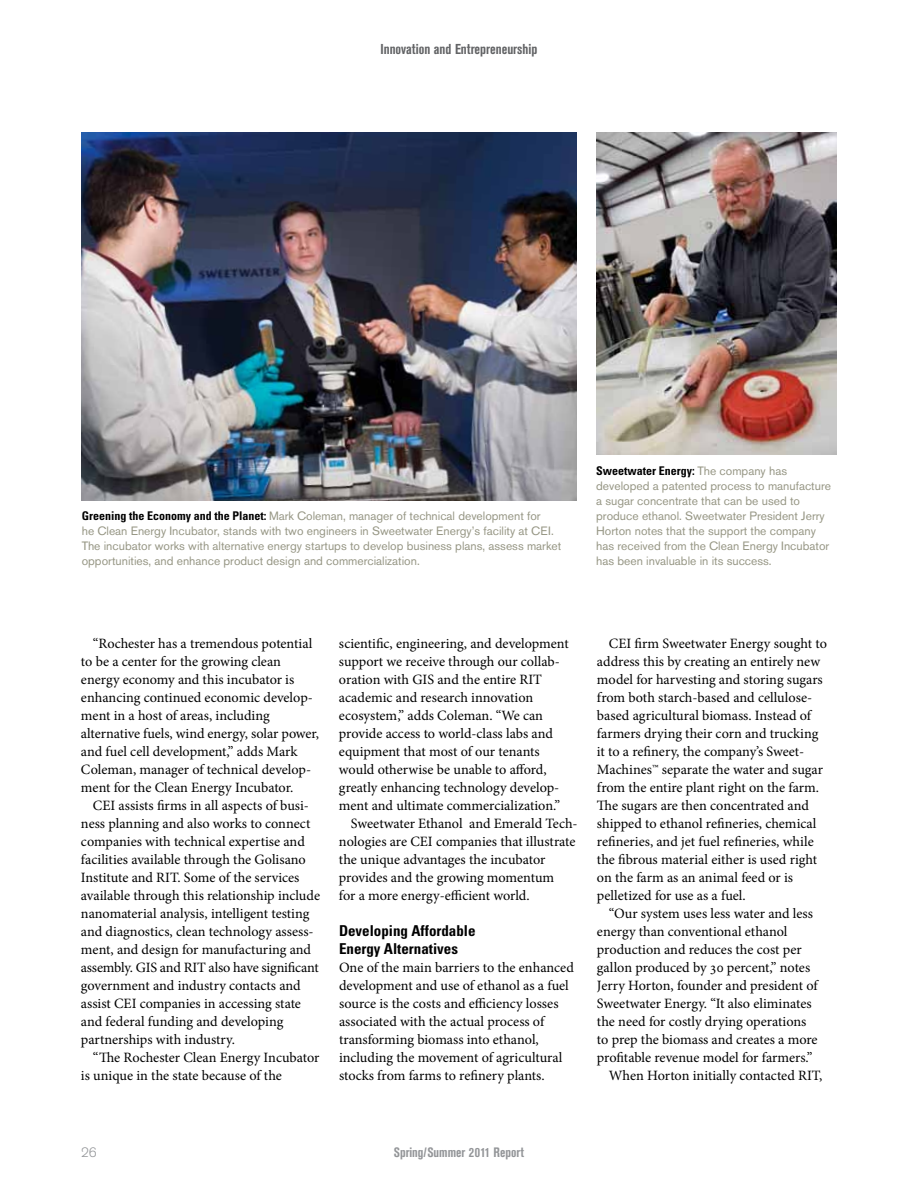
<style>
.page{position:relative;width:918px;height:1188px;background:#fff}
.page>*{position:absolute;margin:0;border:0;box-sizing:border-box;transform-origin:0 0}
.t1{font:700 condensed 15px/18px "Univers LT Std";color:#000}
.t2{font:14.25px/18px "Minion Pro";letter-spacing:-.005em;color:#000}
.t3{font:700 condensed 14.25px "Akzidenz Grotesk BE";color:#636466}
.t4{font:700 condensed 13.5px "Akzidenz Grotesk BE";color:#939598}
.t5{font:300 13.5px "Akzidenz Grotesk BE";color:#939598}
.t6{font:12px/15px "Akzidenz Grotesk BE";color:#969684}
.t7{font:700 condensed 12px "Univers LT Std";color:#000}
.s1{font-family:"Univers LT Std";font-weight:700;font-stretch:condensed;color:#000}
.s2{font-family:"Akzidenz Grotesk BE";font-weight:400;font-stretch:normal;color:#969684}
</style>
<div class="page">
<img style="left:596px;top:133px;width:240px;height:322px">
<img style="left:81px;top:133px;width:496px;height:368px">
<p class="t3" style="left:380px;top:40px;width:159px">Innovation and Entrepreneurship</p>
<p class="t6" style="left:82px;top:509px;width:481px"><span class="s1">Greening the Economy and the Planet:</span> Mark Coleman, manager of technical development for<br>he Clean Energy Incubator, stands with two engineers in Sweetwater Energy’s facility at CEI.<br>The incubator works with alternative energy startups to develop business plans, assess market opportunities, and enhance product design and commercialization.</p>
<p class="t7" style="left:596px;top:463px;width:192px">Sweetwater Energy: <span class="s2">The company has</span></p>
<p class="t6" style="left:596px;top:478px;width:236px">developed a patented process to manufacture a sugar concentrate that can be used to produce ethanol. Sweetwater President Jerry Horton notes that the support the company has received from the Clean Energy Incubator has been invaluable in its success.</p>
<p class="t2" style="left:81px;top:635px;width:240px;text-indent:12px">“Rochester has a tremendous potential to be a center for the growing clean energy economy and this incubator is enhancing continued economic develop&shy;ment in a host of areas, including alternative fuels, wind energy, solar power, and fuel cell development,” adds Mark Coleman, manager of technical develop&shy;ment for the Clean Energy Incubator.</p>
<p class="t2" style="left:81px;top:796px;width:241px;text-indent:12px">CEI assists firms in all aspects of busi&shy;ness planning and also works to connect companies with technical expertise and facilities available through the Golisano Institute and RIT. Some of the services available through this relationship include nanomaterial analysis, intelligent testing and diagnostics, clean technology assess&shy;ment, and design for manufacturing and assembly. GIS and RIT also have significant government and industry contacts and assist CEI companies in accessing state and federal funding and developing partnerships with industry.</p>
<p class="t2" style="left:81px;top:1048px;width:240px;text-indent:12px">“The Rochester Clean Energy Incubator is unique in the state because of the</p>
<p class="t2" style="left:339px;top:634px;width:231px">scientific, engineering, and development</p>
<p class="t2" style="left:339px;top:652px;width:221px">support we receive through our collab-</p>
<p class="t2" style="left:339px;top:670px;width:205px">oration with GIS and the entire RIT</p>
<p class="t2" style="left:339px;top:688px;width:196px">academic and research innovation</p>
<p class="t2" style="left:339px;top:706px;width:206px">ecosystem,” adds Coleman. “We can</p>
<p class="t2" style="left:339px;top:724px;width:215px">provide access to world-class labs and</p>
<p class="t2" style="left:339px;top:742px;width:202px">equipment that most of our tenants</p>
<p class="t2" style="left:339px;top:760px;width:209px">would otherwise be unable to afford,</p>
<p class="t2" style="left:339px;top:778px;width:222px">greatly enhancing technology develop-</p>
<p class="t2" style="left:339px;top:796px;width:223px">ment and ultimate commercialization.”</p>
<p class="t2" style="left:351px;top:814px;width:228px">Sweetwater Ethanol and Emerald Tech-</p>
<p class="t2" style="left:339px;top:832px;width:238px">nologies are CEI companies that illustrate</p>
<p class="t2" style="left:339px;top:850px;width:208px">the unique advantages the incubator</p>
<p class="t2" style="left:339px;top:868px;width:217px">provides and the growing momentum</p>
<p class="t2" style="left:339px;top:886px;width:192px">for a more energy-efficient world.</p>
<p class="t1" style="left:339px;top:922px;width:138px">Developing Affordable<br>Energy Alternatives</p>
<p class="t2" style="left:339px;top:959px;width:236px">One of the main barriers to the enhanced development and use of ethanol as a fuel source is the costs and efficiency losses associated with the actual process of transforming biomass into ethanol, including the movement of agricultural stocks from farms to refinery plants.</p>
<p class="t2" style="left:597px;top:635px;width:231px;text-indent:12px">CEI firm Sweetwater Energy sought to address this by creating an entirely new model for harvesting and storing sugars from both starch-based and cellulose&shy;based agricultural biomass. Instead of farmers drying their corn and trucking it to a refinery, the company’s Sweet-Machines™ separate the water and sugar from the entire plant right on the farm.<br>The sugars are then concentrated and shipped to ethanol refineries, chemical refineries, and jet fuel refineries, while the fibrous material either is used right on the farm as an animal feed or is pelletized for use as a fuel.</p>
<p class="t2" style="left:609px;top:904px;width:206px">“Our system uses less water and less</p>
<p class="t2" style="left:597px;top:922px;width:192px">energy than conventional ethanol</p>
<p class="t2" style="left:597px;top:940px;width:206px">production and reduces the cost per</p>
<p class="t2" style="left:597px;top:958px;width:215px">gallon produced by 30 percent,” notes</p>
<p class="t2" style="left:597px;top:976px;width:222px">Jerry Horton, founder and president of</p>
<p class="t2" style="left:597px;top:994px;width:216px">Sweetwater Energy. “It also eliminates</p>
<p class="t2" style="left:597px;top:1012px;width:211px">the need for costly drying operations</p>
<p class="t2" style="left:597px;top:1030px;width:222px">to prep the biomass and creates a more</p>
<p class="t2" style="left:597px;top:1048px;width:217px">profitable revenue model for farmers.”</p>
<p class="t2" style="left:609px;top:1066px;width:215px">When Horton initially contacted RIT,</p>
<p class="t5" style="left:81px;top:1145px;width:17px">26</p>
<p class="t4" style="left:394px;top:1145px;width:132px">Spring/Summer 2011 Report</p>
</div>
